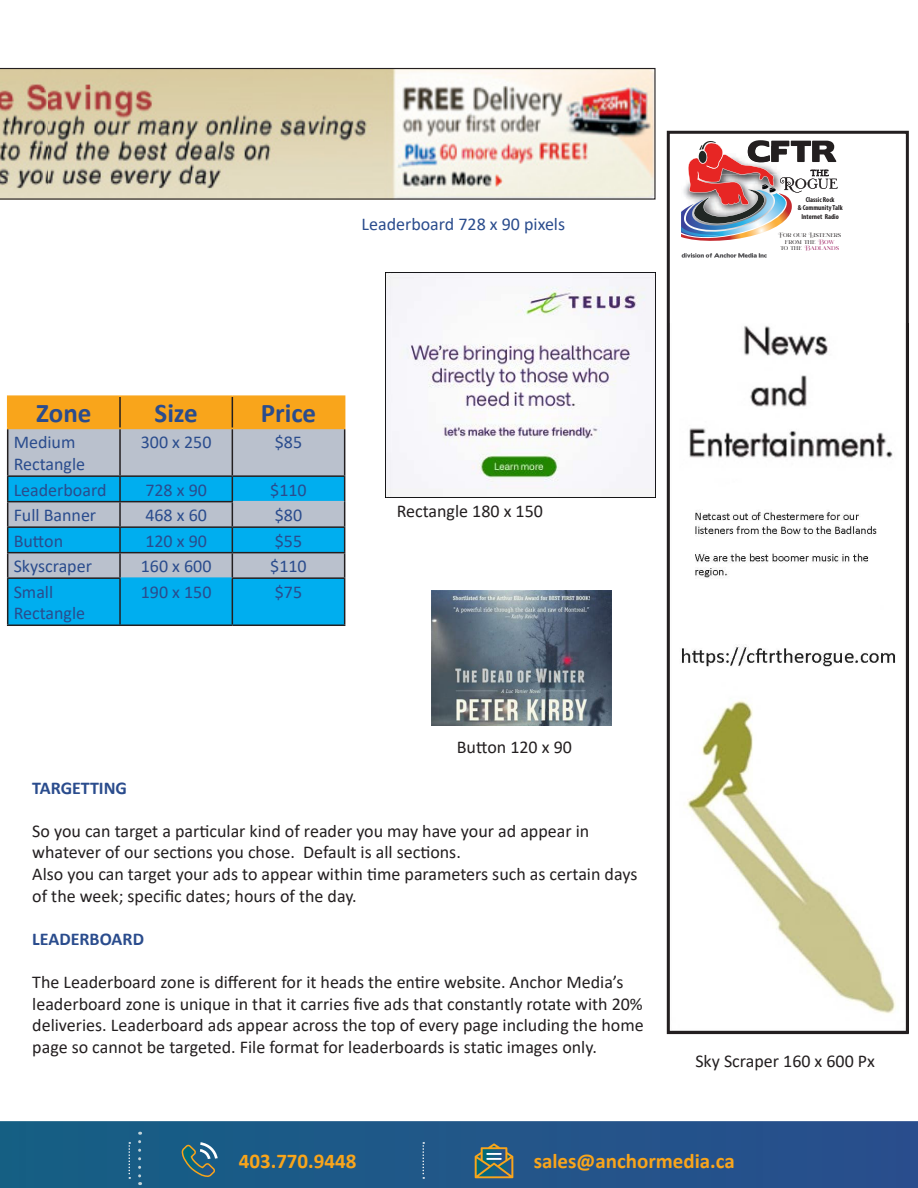
<style>
.page{position:relative;width:918px;height:1188px;background:#fff}
.page>*{position:absolute;margin:0;border:0;box-sizing:border-box;transform-origin:0 0}
.Sub_title_3{font:700 27px "Calibri";color:#2a4c8d}
.t1{font:700 21px "Calibri";color:#f9a51b}
.Sub_title_3-2{font:18px/21.6px "Calibri";color:#231f20}
.Sub_title_3-3{font:18px/21.6px "Calibri";color:#2a4c8d}
.Sub_title_3-4{font:700 18px "Calibri";color:#2a4c8d}
.t2{font:700 condensed 7.2px/8.6px "Myriad Pro";color:#231f20;text-align:center}
.t3{font:5.4px/6.4px "Mirosa";color:#231f20;text-align:center}
.s1{color:#9e1f62}
</style>
<div class="page">
<svg style="left:0;top:1121px;width:918px;height:67px;background:#205688"></svg>
<svg style="left:475px;top:1143px;width:38px;height:35px"></svg>
<svg style="left:182px;top:1142px;width:36px;height:35px"></svg>
<svg style="left:422px;top:1142px;width:2px;height:37px"></svg>
<svg style="left:129px;top:1142px;width:1px;height:37px"></svg>
<svg style="left:138px;top:1142px;width:3px;height:43px"></svg>
<img style="left:0;top:68px;width:656px;height:132px">
<img style="left:385px;top:273px;width:270px;height:225px">
<img style="left:431px;top:591px;width:180px;height:135px">
<img style="left:682px;top:325px;width:214px;height:689px">
<div style="left:8px;top:397px;width:336px;height:31px;background:#f9a51b"></div>
<div style="left:8px;top:429px;width:336px;height:46px;background:#bac1cd"></div>
<svg style="left:8px;top:477px;width:336px;height:148px;background:#3eb2e1"></svg>
<hr style="left:119px;top:397px;width:2px;height:31px;background:#231f20">
<hr style="left:232px;top:397px;width:1px;height:31px;background:#231f20">
<hr style="left:7px;top:429px;width:1px;height:46px;background:#231f20">
<hr style="left:119px;top:429px;width:2px;height:46px;background:#231f20">
<hr style="left:232px;top:429px;width:1px;height:46px;background:#231f20">
<hr style="left:344px;top:429px;width:1px;height:46px;background:#231f20">
<hr style="left:7px;top:475px;width:113px;height:2px;background:#231f20">
<hr style="left:120px;top:475px;width:112px;height:2px;background:#231f20">
<hr style="left:119px;top:477px;width:2px;height:24px;background:#231f20">
<hr style="left:232px;top:475px;width:113px;height:2px;background:#231f20">
<hr style="left:7px;top:501px;width:113px;height:1px;background:#231f20">
<hr style="left:120px;top:501px;width:113px;height:1px;background:#231f20">
<hr style="left:119px;top:502px;width:2px;height:24px;background:#231f20">
<hr style="left:7px;top:526px;width:113px;height:2px;background:#231f20">
<hr style="left:120px;top:526px;width:112px;height:2px;background:#231f20">
<hr style="left:119px;top:528px;width:2px;height:24px;background:#231f20">
<hr style="left:232px;top:526px;width:113px;height:2px;background:#231f20">
<hr style="left:7px;top:552px;width:113px;height:1px;background:#231f20">
<svg style="left:7px;top:477px;width:1px;height:100px"></svg>
<hr style="left:120px;top:552px;width:112px;height:1px;background:#231f20">
<hr style="left:119px;top:553px;width:2px;height:24px;background:#231f20">
<hr style="left:232px;top:552px;width:113px;height:1px;background:#231f20">
<svg style="left:232px;top:477px;width:1px;height:100px"></svg>
<svg style="left:344px;top:477px;width:1px;height:100px"></svg>
<hr style="left:7px;top:577px;width:114px;height:2px;background:#231f20">
<hr style="left:7px;top:579px;width:1px;height:46px;background:#231f20">
<hr style="left:119px;top:579px;width:2px;height:46px;background:#231f20">
<hr style="left:232px;top:577px;width:113px;height:2px;background:#231f20">
<hr style="left:232px;top:579px;width:1px;height:46px;background:#231f20">
<hr style="left:344px;top:579px;width:1px;height:46px;background:#231f20">
<hr style="left:7px;top:625px;width:113px;height:1px;background:#231f20">
<hr style="left:120px;top:625px;width:112px;height:1px;background:#231f20">
<hr style="left:232px;top:625px;width:113px;height:1px;background:#231f20">
<hr style="left:7px;top:395px;width:113px;height:2px;background:#f9a51b">
<hr style="left:7px;top:397px;width:1px;height:31px;background:#f9a51b">
<hr style="left:120px;top:395px;width:112px;height:2px;background:#f9a51b">
<hr style="left:232px;top:395px;width:113px;height:2px;background:#f9a51b">
<hr style="left:344px;top:397px;width:1px;height:31px;background:#f9a51b">
<hr style="left:7px;top:428px;width:113px;height:1px;background:#f9a51b">
<hr style="left:120px;top:428px;width:112px;height:1px;background:#f9a51b">
<hr style="left:232px;top:428px;width:113px;height:1px;background:#f9a51b">
<hr style="left:233px;top:501px;width:111px;height:1px;background:#bac1cd">
<hr style="left:121px;top:577px;width:111px;height:2px;background:#00aeef">
<svg style="left:682px;top:253px;width:85px;height:5px"></svg>
<svg style="left:681px;top:140px;width:157px;height:101px"></svg>
<div style="left:667px;top:131px;width:242px;height:903px;border:3px solid #231f20"></div>
<p class="Sub_title_3-3" style="left:362px;top:213px;width:205px">Leaderboard 728 x 90 pixels</p>
<p class="t2" style="left:798px;top:195px;width:46px">Classic Rock<br>&amp; Community Talk<br>Internet Radio</p>
<p class="t3" style="left:778px;top:232px;width:65px">For our Listeners from the <span class="s1">Bow<br></span>to the <span class="s1">Badlands</span></p>
<p class="Sub_title_3" style="left:36px;top:394px;width:57px">Zone</p>
<p class="Sub_title_3" style="left:155px;top:394px;width:45px">Size</p>
<p class="Sub_title_3" style="left:261px;top:394px;width:57px">Price</p>
<p class="Sub_title_3-3" style="left:14px;top:431px;width:73px">Medium<br>Rectangle</p>
<p class="Sub_title_3-3" style="left:141px;top:431px;width:72px">300 x 250</p>
<p class="Sub_title_3-3" style="left:275px;top:431px;width:29px">$85</p>
<p class="Sub_title_3-3" style="left:14px;top:478px;width:94px">Leaderboard</p>
<p class="Sub_title_3-3" style="left:145px;top:478px;width:63px">728 x 90</p>
<p class="Sub_title_3-3" style="left:270px;top:478px;width:38px">$110</p>
<p class="Sub_title_3-3" style="left:14px;top:504px;width:84px">Full Banner</p>
<p class="Sub_title_3-3" style="left:145px;top:504px;width:63px">468 x 60</p>
<p class="Sub_title_3-3" style="left:275px;top:504px;width:29px">$80</p>
<p class="Sub_title_3-3" style="left:14px;top:529px;width:51px">Button</p>
<p class="Sub_title_3-3" style="left:145px;top:529px;width:63px">120 x 90</p>
<p class="Sub_title_3-3" style="left:275px;top:529px;width:29px">$55</p>
<p class="Sub_title_3-3" style="left:14px;top:555px;width:80px">Skyscraper</p>
<p class="Sub_title_3-3" style="left:141px;top:555px;width:72px">160 x 600</p>
<p class="Sub_title_3-3" style="left:270px;top:555px;width:38px">$110</p>
<p class="Sub_title_3-3" style="left:14px;top:580px;width:73px">Small<br>Rectangle</p>
<p class="Sub_title_3-3" style="left:141px;top:580px;width:72px">190 x 150</p>
<p class="Sub_title_3-3" style="left:275px;top:580px;width:29px">$75</p>
<p class="Sub_title_3-2" style="left:397px;top:499px;width:148px">Rectangle 180 x 150</p>
<p class="Sub_title_3-2" style="left:457px;top:736px;width:117px">Button 120 x 90</p>
<p class="Sub_title_3-4" style="left:32px;top:775px;width:96px">TARGETTING</p>
<p class="Sub_title_3-2" style="left:32px;top:820px;width:559px">So you can target a particular kind of reader you may have your ad appear in whatever of our sections you chose. Default is all sections.</p>
<p class="Sub_title_3-2" style="left:32px;top:863px;width:607px">Also you can target your ads to appear within time parameters such as certain days of the week; specific dates; hours of the day.</p>
<p class="Sub_title_3-4" style="left:32px;top:926px;width:113px">LEADERBOARD</p>
<p class="Sub_title_3-2" style="left:32px;top:971px;width:613px">The Leaderboard zone is different for it heads the entire website. Anchor Media’s leaderboard zone is unique in that it carries five ads that constantly rotate with 20% deliveries. Leaderboard ads appear across the top of every page including the home page so cannot be targeted. File format for leaderboards is static images only.</p>
<p class="Sub_title_3-2" style="left:695px;top:1049px;width:181px">Sky Scraper 160 x 600 Px</p>
<p class="t1" style="left:239px;top:1146px;width:119px">403.770.9448</p>
<p class="t1" style="left:534px;top:1146px;width:203px">sales@anchormedia.ca</p>
</div>
